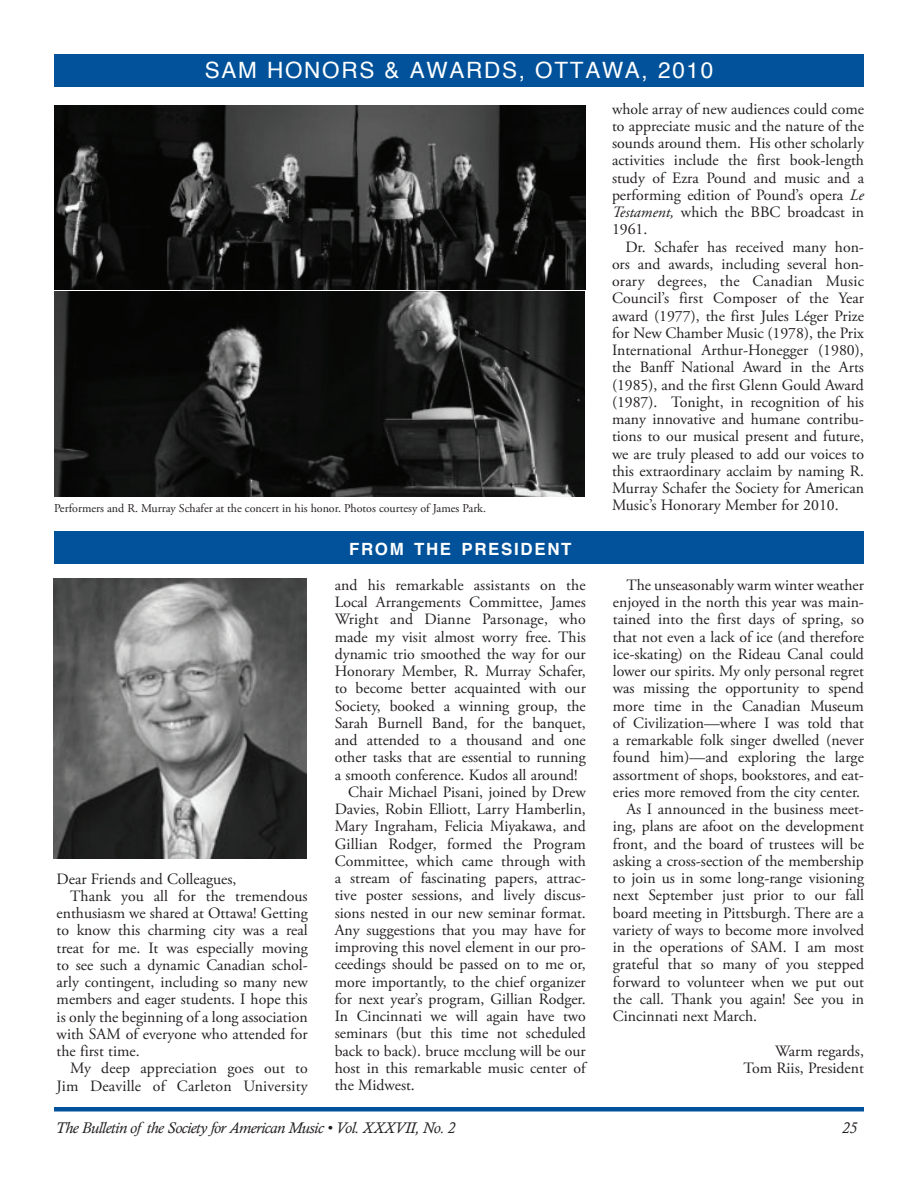
<style>
.page{position:relative;width:918px;height:1188px;background:#fff}
.page>*{position:absolute;margin:0;border:0;box-sizing:border-box;transform-origin:0 0}
.t1{font:22.5px "Helvetica";letter-spacing:.075em;color:#fff}
.t2{font:700 16.8px "Helvetica";letter-spacing:.1em;color:#fff}
.t3{font:15.75px/17.2px "Adobe Garamond Pro";color:#231f20;text-align:justify}
.t4{font:italic 15.75px "Calisto";letter-spacing:-.025em;color:#231f20}
.t5{font:12px "Adobe Garamond Pro";color:#231f20}
.s1{font-style:italic}
</style>
<div class="page">
<div style="left:54px;top:1107px;width:810px;height:5px;background:#01529a"></div>
<img style="left:54px;top:105px;width:531px;height:391px">
<div style="left:54px;top:54px;width:810px;height:32px;background:#01529a"></div>
<div style="left:54px;top:531px;width:810px;height:32px;background:#01529a"></div>
<img style="left:54px;top:579px;width:252px;height:280px">
<h1 class="t1" style="left:205px;top:51px;width:510px">SAM HONORS &amp; AWARDS, OTTAWA, 2010</h1>
<p class="t5" style="left:54px;top:501px;width:434px">Performers and R. Murray Schafer at the concert in his honor. Photos courtesy of James Park.</p>
<p class="t3" style="left:57px;top:871px;width:181px">Dear Friends and Colleagues,</p>
<p class="t3" style="left:70px;top:888px;width:239px">Thank you all for the tremendous</p>
<p class="t3" style="left:57px;top:905px;width:253px">enthusiasm we shared at Ottawa! Getting</p>
<p class="t3" style="left:57px;top:922px;width:253px">to know this charming city was a real</p>
<p class="t3" style="left:57px;top:940px;width:253px">treat for me. It was especially moving</p>
<p class="t3" style="left:57px;top:957px;width:253px">to see such a dynamic Canadian schol-</p>
<p class="t3" style="left:57px;top:974px;width:253px">arly contingent, including so many new</p>
<p class="t3" style="left:57px;top:991px;width:253px">members and eager students. I hope this</p>
<p class="t3" style="left:57px;top:1009px;width:253px">is only the beginning of a long association</p>
<p class="t3" style="left:57px;top:1026px;width:253px">with SAM of everyone who attended for</p>
<p class="t3" style="left:57px;top:1043px;width:85px">the first time.</p>
<p class="t3" style="left:70px;top:1060px;width:239px">My deep appreciation goes out to</p>
<p class="t3" style="left:57px;top:1078px;width:253px">Jim Deaville of Carleton University</p>
<p class="t2" style="left:349px;top:534px;width:224px">FROM THE PRESIDENT</p>
<p class="t3" style="left:335px;top:577px;width:252px">and his remarkable assistants on the</p>
<p class="t3" style="left:335px;top:594px;width:253px">Local Arrangements Committee, James</p>
<p class="t3" style="left:335px;top:611px;width:253px">Wright and Dianne Parsonage, who</p>
<p class="t3" style="left:335px;top:629px;width:253px">made my visit almost worry free. This</p>
<p class="t3" style="left:335px;top:646px;width:253px">dynamic trio smoothed the way for our</p>
<p class="t3" style="left:335px;top:663px;width:253px">Honorary Member, R. Murray Schafer,</p>
<p class="t3" style="left:335px;top:680px;width:253px">to become better acquainted with our</p>
<p class="t3" style="left:335px;top:698px;width:253px">Society, booked a winning group, the</p>
<p class="t3" style="left:335px;top:715px;width:253px">Sarah Burnell Band, for the banquet,</p>
<p class="t3" style="left:335px;top:732px;width:253px">and attended to a thousand and one</p>
<p class="t3" style="left:335px;top:749px;width:253px">other tasks that are essential to running</p>
<p class="t3" style="left:335px;top:767px;width:245px">a smooth conference. Kudos all around!</p>
<p class="t3" style="left:348px;top:784px;width:239px">Chair Michael Pisani, joined by Drew</p>
<p class="t3" style="left:335px;top:801px;width:253px">Davies, Robin Elliott, Larry Hamberlin,</p>
<p class="t3" style="left:335px;top:818px;width:253px">Mary Ingraham, Felicia Miyakawa, and</p>
<p class="t3" style="left:335px;top:836px;width:253px">Gillian Rodger, formed the Program</p>
<p class="t3" style="left:335px;top:853px;width:253px">Committee, which came through with</p>
<p class="t3" style="left:335px;top:870px;width:253px">a stream of fascinating papers, attrac-</p>
<p class="t3" style="left:335px;top:887px;width:253px">tive poster sessions, and lively discus-</p>
<p class="t3" style="left:335px;top:905px;width:253px">sions nested in our new seminar format.</p>
<p class="t3" style="left:335px;top:922px;width:253px">Any suggestions that you may have for</p>
<p class="t3" style="left:335px;top:939px;width:253px">improving this novel element in our pro-</p>
<p class="t3" style="left:335px;top:956px;width:253px">ceedings should be passed on to me or,</p>
<p class="t3" style="left:335px;top:974px;width:253px">more importantly, to the chief organizer</p>
<p class="t3" style="left:335px;top:991px;width:253px">for next year’s program, Gillian Rodger.</p>
<p class="t3" style="left:335px;top:1008px;width:253px">In Cincinnati we will again have two</p>
<p class="t3" style="left:335px;top:1025px;width:253px">seminars (but this time not scheduled</p>
<p class="t3" style="left:335px;top:1043px;width:253px">back to back). bruce mcclung will be our</p>
<p class="t3" style="left:335px;top:1060px;width:253px">host in this remarkable music center of</p>
<p class="t3" style="left:335px;top:1077px;width:82px">the Midwest.</p>
<p class="t3" style="left:612px;top:101px;width:254px">whole array of new audiences could come to appreciate music and the nature of the sounds around them. His other scholarly activities include the first book-length study of Ezra Pound and music and a performing edition of Pound’s opera <span class="s1">Le Testament,</span> which the BBC broadcast in 1961.</p>
<p class="t3" style="left:612px;top:239px;width:254px;text-indent:13px">Dr. Schafer has received many hon&shy;ors and awards, including several hon&shy;orary degrees, the Canadian Music Council’s first Composer of the Year award (1977), the first Jules Léger Prize for New Chamber Music (1978), the Prix International Arthur-Honegger (1980), the Banff National Award in the Arts (1985), and the first Glenn Gould Award (1987). Tonight, in recognition of his many innovative and humane contribu&shy;tions to our musical present and future, we are truly pleased to add our voices to this extraordinary acclaim by naming R.<br>Murray Schafer the Society for American Music’s Honorary Member for 2010.</p>
<p class="t3" style="left:626px;top:577px;width:239px">The unseasonably warm winter weather</p>
<p class="t3" style="left:613px;top:594px;width:253px">enjoyed in the north this year was main-</p>
<p class="t3" style="left:613px;top:611px;width:253px">tained into the first days of spring, so</p>
<p class="t3" style="left:613px;top:629px;width:253px">that not even a lack of ice (and therefore</p>
<p class="t3" style="left:613px;top:646px;width:253px">ice-skating) on the Rideau Canal could</p>
<p class="t3" style="left:613px;top:663px;width:253px">lower our spirits. My only personal regret</p>
<p class="t3" style="left:613px;top:680px;width:253px">was missing the opportunity to spend</p>
<p class="t3" style="left:613px;top:698px;width:253px">more time in the Canadian Museum</p>
<p class="t3" style="left:613px;top:715px;width:253px">of Civilization—where I was told that</p>
<p class="t3" style="left:613px;top:732px;width:253px">a remarkable folk singer dwelled (never</p>
<p class="t3" style="left:613px;top:749px;width:253px">found him)—and exploring the large</p>
<p class="t3" style="left:613px;top:767px;width:253px">assortment of shops, bookstores, and eat-</p>
<p class="t3" style="left:613px;top:784px;width:249px">eries more removed from the city center.</p>
<p class="t3" style="left:626px;top:801px;width:239px">As I announced in the business meet-</p>
<p class="t3" style="left:613px;top:818px;width:253px">ing, plans are afoot on the development</p>
<p class="t3" style="left:613px;top:836px;width:253px">front, and the board of trustees will be</p>
<p class="t3" style="left:613px;top:853px;width:253px">asking a cross-section of the membership</p>
<p class="t3" style="left:613px;top:870px;width:253px">to join us in some long-range visioning</p>
<p class="t3" style="left:613px;top:887px;width:253px">next September just prior to our fall</p>
<p class="t3" style="left:613px;top:904px;width:253px">board meeting in Pittsburgh. There are a</p>
<p class="t3" style="left:613px;top:922px;width:253px">variety of ways to become more involved</p>
<p class="t3" style="left:613px;top:939px;width:253px">in the operations of SAM. I am most</p>
<p class="t3" style="left:613px;top:956px;width:253px">grateful that so many of you stepped</p>
<p class="t3" style="left:613px;top:973px;width:253px">forward to volunteer when we put out</p>
<p class="t3" style="left:613px;top:991px;width:253px">the call. Thank you again! See you in</p>
<p class="t3" style="left:613px;top:1008px;width:146px">Cincinnati next March.</p>
<p class="t3" style="left:744px;top:1042px;width:122px;text-align:right">Warm regards,<br>Tom Riis, President</p>
<p class="t4" style="left:56px;top:1119px;width:401px">The Bulletin of the Society for American Music • Vol. XXXVII, No. 2</p>
<p class="t4" style="left:842px;top:1119px;width:16px">25</p>
</div>
